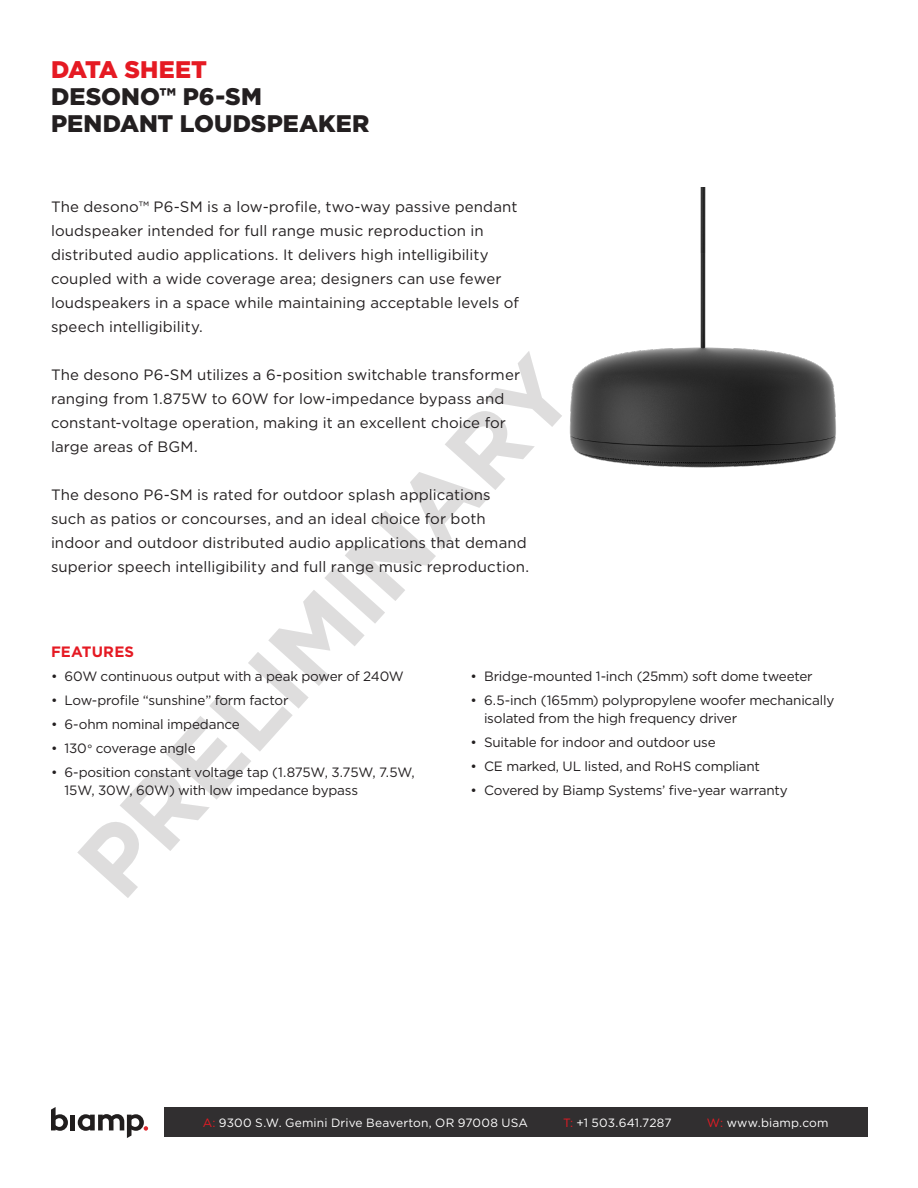
<style>
.page{position:relative;width:918px;height:1188px;background:#fff}
.page>*{position:absolute;margin:0;border:0;box-sizing:border-box;transform-origin:0 0}
.t1{font:700 97.5px "Gotham";color:#231f20}
.Head{font:900 24px "Gotham";color:#231f20}
.Head-2{font:900 24px "Gotham";color:#e51a23}
.Intro_Body{font:15px/24px "Gotham";letter-spacing:.005em;color:#231f20}
.subhead{font:700 15px "Gotham";letter-spacing:.01em;color:#e51a23}
.t2{font:13.5px/18px "Gotham";letter-spacing:-.015em;color:#231f20}
.t3{font:12px "Gotham";letter-spacing:.015em;color:#fff}
.s1{font-size:12px}
.s2{color:#e51a23}
</style>
<div class="page">
<svg style="left:51px;top:1107px;width:17px;height:24px"></svg>
<hr style="left:71px;top:1115px;width:4px;height:15px;background:#211e1e">
<svg style="left:78px;top:1114px;width:70px;height:24px"></svg>
<div style="left:164px;top:1107px;width:704px;height:30px;background:#312f30"></div>
<img style="left:569px;top:188px;width:267px;height:280px">
<p class="Head-2" style="left:51px;top:53px;width:158px">DATA SHEET</p>
<p class="Head" style="left:51px;top:80px;width:212px">DESONO™ P6-SM</p>
<p class="Head" style="left:51px;top:107px;width:320px">PENDANT LOUDSPEAKER</p>
<p class="Intro_Body" style="left:51px;top:194px;width:469px">The desono™ P6-SM is a low-profile, two-way passive pendant loudspeaker intended for full range music reproduction in distributed audio applications. It delivers high intelligibility coupled with a wide coverage area; designers can use fewer loudspeakers in a space while maintaining acceptable levels of speech intelligibility.</p>
<p class="Intro_Body" style="left:51px;top:362px;width:471px">The desono P6-SM utilizes a 6-position switchable transformer ranging from 1.875W to 60W for low-impedance bypass and constant-voltage operation, making it an excellent choice for large areas of BGM.</p>
<p class="Intro_Body" style="left:51px;top:482px;width:480px">The desono P6-SM is rated for outdoor splash applications such as patios or concourses, and an ideal choice for both indoor and outdoor distributed audio applications that demand superior speech intelligibility and full range music reproduction.</p>
<h1 class="t1" style="left:49px;top:838px;width:686px;rotate:-48deg">PRELIMINARY</h1>
<p class="subhead" style="left:51px;top:642px;width:85px">FEATURES</p>
<p class="t2" style="left:51px;top:667px;width:354px">• 60W continuous output with a peak power of 240W</p>
<p class="t2" style="left:51px;top:691px;width:239px">• Low-profile “sunshine” form factor</p>
<p class="t2" style="left:51px;top:715px;width:190px">• 6-ohm nominal impedance</p>
<p class="t2" style="left:51px;top:739px;width:146px">• 130<span class="s1">°</span> coverage angle</p>
<p class="t2" style="left:64px;top:763px;width:352px;text-indent:-14px">• 6-position constant voltage tap (1.875W, 3.75W, 7.5W,<br>15W, 30W, 60W) with low impedance bypass</p>
<p class="t2" style="left:471px;top:667px;width:344px">• Bridge-mounted 1-inch (25mm) soft dome tweeter</p>
<p class="t2" style="left:484px;top:691px;width:352px;text-indent:-14px">• 6.5-inch (165mm) polypropylene woofer mechanically isolated from the high frequency driver</p>
<p class="t2" style="left:471px;top:733px;width:247px">• Suitable for indoor and outdoor use</p>
<p class="t2" style="left:471px;top:757px;width:291px">• CE marked, UL listed, and RoHS compliant</p>
<p class="t2" style="left:471px;top:781px;width:319px">• Covered by Biamp Systems’ five-year warranty</p>
<p class="t3" style="left:203px;top:1115px;width:327px"><span class="s2">A:</span> 9300 S.W. Gemini Drive Beaverton, OR 97008 USA</p>
<p class="t3" style="left:563px;top:1115px;width:110px"><span class="s2">T:</span> +1 503.641.7287</p>
<p class="t3" style="left:707px;top:1115px;width:123px"><span class="s2">W:</span> www.biamp.com</p>
</div>
